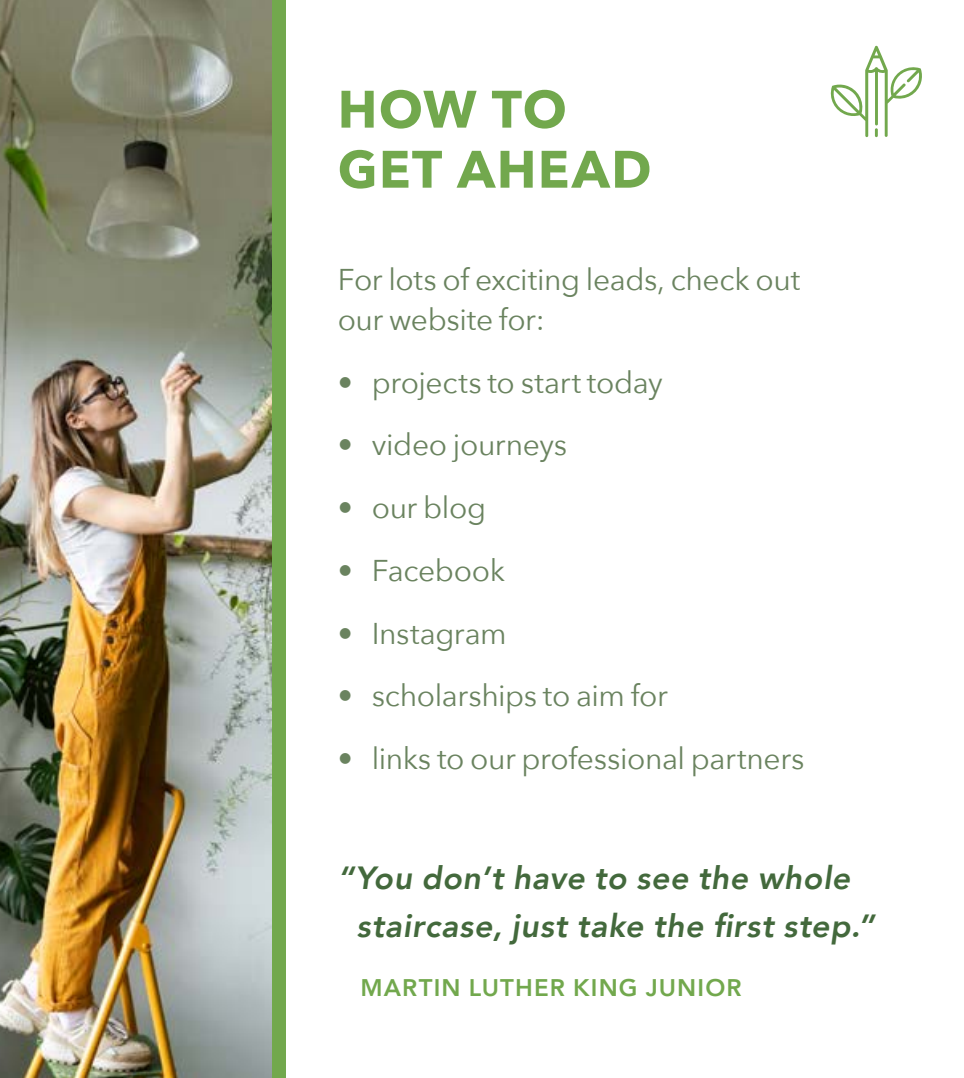
<style>
.page{position:relative;width:964px;height:1078px;background:#fff}
.page>*{position:absolute;margin:0;border:0;box-sizing:border-box;transform-origin:0 0}
.t1{font:700 52px/60px "Avenir Next";letter-spacing:.025em;color:#72a84d}
.t2{font:italic 800 32px/48px "Avenir";letter-spacing:.02em;color:#43693c}
.t3{font:30px/40px "Avenir Next";letter-spacing:-.015em;color:#6a835f}
.t4{font:800 24px "Avenir";letter-spacing:.05em;color:#72a84d}
</style>
<div class="page">
<img style="left:0;top:0;width:272px;height:1077px">
<div style="left:272px;top:0;width:13px;height:1077px;background:#72a84d"></div>
<svg style="left:830px;top:46px;width:92px;height:91px"></svg>
<h1 class="t1" style="left:338px;top:79px;width:315px">HOW TO<br>GET AHEAD</h1>
<p class="t3" style="left:338px;top:258px;width:464px">For lots of exciting leads, check out our website for:</p>
<p class="t3" style="left:338px;top:361px;width:326px">• projects to start today</p>
<p class="t3" style="left:338px;top:423px;width:231px">• video journeys</p>
<p class="t3" style="left:338px;top:486px;width:150px">• our blog</p>
<p class="t3" style="left:338px;top:549px;width:169px">• Facebook</p>
<p class="t3" style="left:338px;top:611px;width:171px">• Instagram</p>
<p class="t3" style="left:338px;top:674px;width:332px">• scholarships to aim for</p>
<p class="t3" style="left:338px;top:737px;width:468px">• links to our professional partners</p>
<p class="t2" style="left:357px;top:853px;width:520px;text-indent:-19px">“You don’t have to see the whole staircase, just take the first step.”</p>
<p class="t4" style="left:360px;top:968px;width:383px">MARTIN LUTHER KING JUNIOR</p>
</div>
